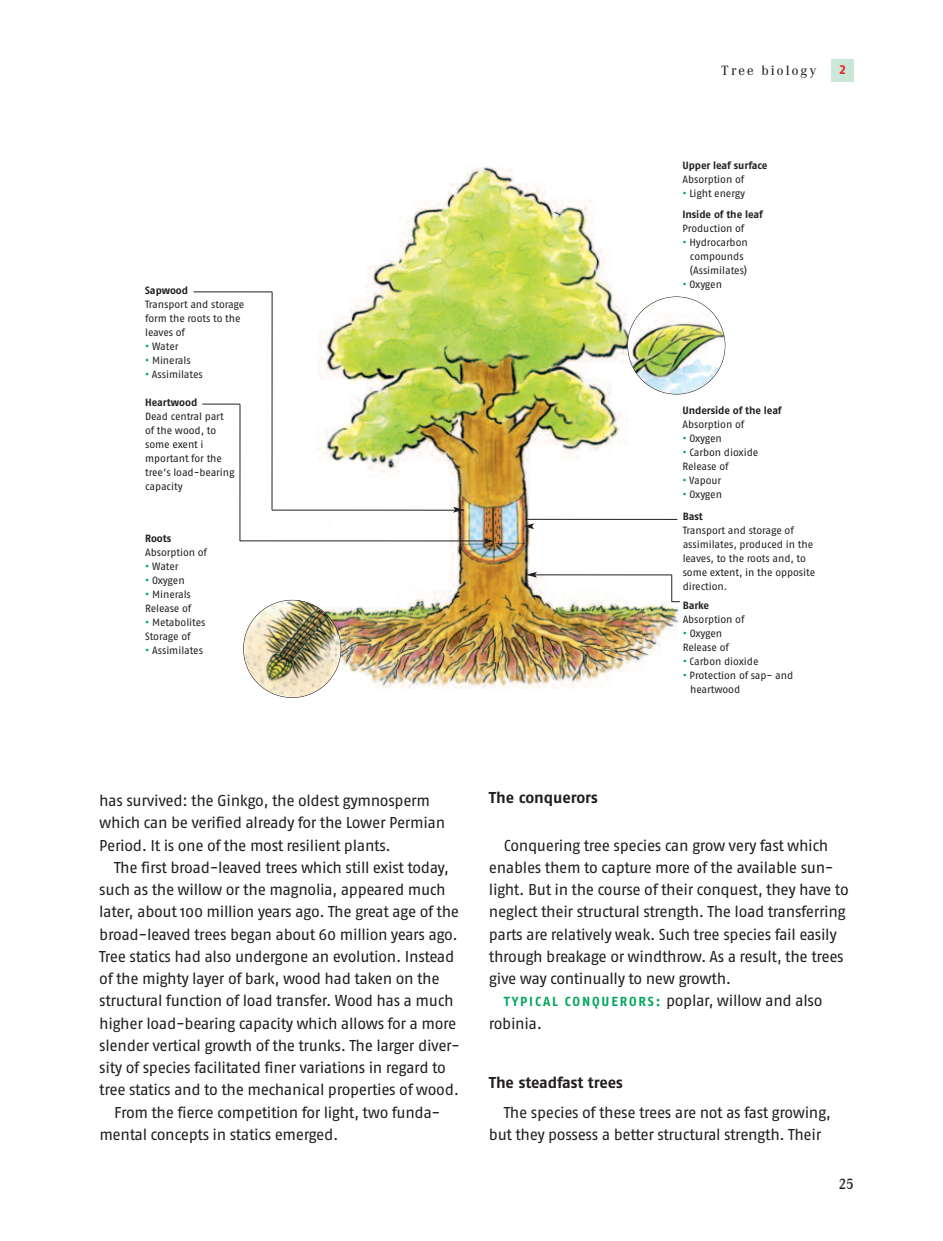
<style>
.page{position:relative;width:943px;height:1241px;background:#fff}
.page>*{position:absolute;margin:0;border:0;box-sizing:border-box;transform-origin:0 0}
.t1{font:15.75px/22.2px "Fago No";letter-spacing:-.025em;color:#231f20}
.t2{font:15.75px "Fago No Bold Lf";letter-spacing:-.005em;color:#231f20}
.t3{font:600 15.75px "Corporate A";color:#231f20;scale:.9 1}
.t4{font:500 14px "Corporate A";letter-spacing:.15em;color:#231f20}
.t5{font:13.12px "Fago No Bold Lf";color:#ee1b2d}
.t6{font:10.5px/14px "Fago No";letter-spacing:-.01em;color:#231f20}
.t7{font:10.5px "Fago No Bold Lf";letter-spacing:-.005em;color:#231f20}
.s1{font-family:"Fago No Bold Lf";color:#00a65d}
.s2{font-family:"Fago No Bold Lf";font-size:13.12px;color:#00a65d}
</style>
<div class="page">
<div style="left:831px;top:60px;width:22px;height:22px;background:#cbe7d7"></div>
<img style="left:303px;top:166px;width:387px;height:531px">
<hr style="left:272px;top:292px;width:1px;height:218px;background:#231f20">
<hr style="left:240px;top:404px;width:1px;height:137px;background:#231f20">
<hr style="left:193px;top:291px;width:79px;height:1px;background:#231f20">
<hr style="left:202px;top:404px;width:38px;height:1px;background:#231f20">
<hr style="left:272px;top:509px;width:192px;height:1px;background:#231f20">
<hr style="left:240px;top:540px;width:249px;height:1px;background:#231f20">
<hr style="left:525px;top:519px;width:152px;height:1px;background:#231f20">
<hr style="left:527px;top:574px;width:144px;height:1px;background:#231f20">
<svg style="left:671px;top:574px;width:9px;height:28px"></svg>
<img style="left:627px;top:297px;width:98px;height:97px;border-radius:50%">
<svg style="left:483px;top:538px;width:11px;height:6px"></svg>
<svg style="left:453px;top:506px;width:10px;height:6px"></svg>
<svg style="left:523px;top:523px;width:11px;height:6px"></svg>
<svg style="left:526px;top:571px;width:11px;height:6px"></svg>
<img style="left:243px;top:600px;width:98px;height:97px;border-radius:50%">
<p class="t7" style="left:145px;top:287px;width:44px">Sapwood</p>
<p class="t6" style="left:145px;top:298px;width:101px">Transport and storage form the roots to the leaves of</p>
<p class="t6" style="left:145px;top:340px;width:35px"><span class="s1">•</span> Water</p>
<p class="t6" style="left:145px;top:354px;width:47px"><span class="s1">•</span> Minerals</p>
<p class="t6" style="left:145px;top:368px;width:59px"><span class="s1">•</span> Assimilates</p>
<p class="t7" style="left:145px;top:399px;width:54px">Heartwood</p>
<p class="t6" style="left:145px;top:410px;width:91px">Dead central part of the wood, to some exent i mportant for the tree’s load-bearing capacity</p>
<p class="t7" style="left:145px;top:534px;width:27px">Roots</p>
<p class="t6" style="left:145px;top:546px;width:63px">Absorption of</p>
<p class="t6" style="left:145px;top:560px;width:35px"><span class="s1">•</span> Water</p>
<p class="t6" style="left:145px;top:574px;width:41px"><span class="s1">•</span> Oxygen</p>
<p class="t6" style="left:145px;top:588px;width:48px"><span class="s1">•</span> Minerals<br>Release of</p>
<p class="t6" style="left:145px;top:616px;width:62px"><span class="s1">•</span> Metabolites<br>Storage of</p>
<p class="t6" style="left:145px;top:644px;width:59px"><span class="s1">•</span> Assimilates</p>
<p class="t4" style="left:721px;top:62px;width:97px">Tree biology</p>
<p class="t5" style="left:839px;top:65px;width:8px">2</p>
<p class="t7" style="left:682px;top:162px;width:87px">Upper leaf surface</p>
<p class="t6" style="left:682px;top:173px;width:63px">Absorption of</p>
<p class="t6" style="left:682px;top:187px;width:64px"><span class="s1">•</span> Light energy</p>
<p class="t7" style="left:682px;top:211px;width:82px">Inside of the leaf</p>
<p class="t6" style="left:682px;top:222px;width:63px">Production of</p>
<p class="t6" style="left:690px;top:236px;width:59px;text-indent:-7px"><span class="s1">•</span> Hydrocarbon compounds (Assimilates)</p>
<p class="t6" style="left:682px;top:278px;width:41px"><span class="s1">•</span> Oxygen</p>
<p class="t7" style="left:682px;top:407px;width:101px">Underside of the leaf</p>
<p class="t6" style="left:682px;top:418px;width:63px">Absorption of</p>
<p class="t6" style="left:682px;top:432px;width:41px"><span class="s1">•</span> Oxygen</p>
<p class="t6" style="left:682px;top:446px;width:77px"><span class="s1">•</span> Carbon dioxide<br>Release of</p>
<p class="t6" style="left:682px;top:474px;width:40px"><span class="s1">•</span> Vapour</p>
<p class="t6" style="left:682px;top:488px;width:41px"><span class="s1">•</span> Oxygen</p>
<p class="t7" style="left:682px;top:513px;width:22px">Bast</p>
<p class="t6" style="left:682px;top:524px;width:134px">Transport and storage of assimilates, produced in the leaves, to the roots and, to some extent, in the opposite direction.</p>
<p class="t7" style="left:682px;top:602px;width:28px">Barke</p>
<p class="t6" style="left:682px;top:613px;width:63px">Absorption of</p>
<p class="t6" style="left:682px;top:627px;width:48px"><span class="s1">•</span> Oxygen<br>Release of</p>
<p class="t6" style="left:682px;top:655px;width:77px"><span class="s1">•</span> Carbon dioxide</p>
<p class="t6" style="left:690px;top:669px;width:105px;text-indent:-7px"><span class="s1">•</span> Protection of sap- and heartwood</p>
<p class="t1" style="left:99px;top:791px;width:347px">has survived: the Ginkgo, the oldest gymnosperm which can be verified already for the Lower Permian<br>Period. It is one of the most resilient plants.</p>
<p class="t1" style="left:114px;top:857px;width:336px">The first broad-leaved trees which still exist today,</p>
<p class="t1" style="left:99px;top:879px;width:348px">such as the willow or the magnolia, appeared much</p>
<p class="t1" style="left:99px;top:902px;width:361px">later, about 100 million years ago. The great age of the</p>
<p class="t1" style="left:99px;top:924px;width:360px">broad-leaved trees began about 60 million years ago.</p>
<p class="t1" style="left:99px;top:946px;width:356px">Tree statics had also undergone an evolution. Instead</p>
<p class="t1" style="left:99px;top:968px;width:342px">of the mighty layer of bark, wood had taken on the</p>
<p class="t1" style="left:99px;top:991px;width:356px">structural function of load transfer. Wood has a much</p>
<p class="t1" style="left:99px;top:1013px;width:359px">higher load-bearing capacity which allows for a more</p>
<p class="t1" style="left:99px;top:1035px;width:362px">slender vertical growth of the trunks. The larger diver-</p>
<p class="t1" style="left:99px;top:1057px;width:348px">sity of species facilitated finer variations in regard to</p>
<p class="t1" style="left:99px;top:1079px;width:361px">tree statics and to the mechanical properties of wood.</p>
<p class="t1" style="left:114px;top:1102px;width:328px">From the fierce competition for light, two funda-</p>
<p class="t1" style="left:99px;top:1124px;width:241px">mental concepts in statics emerged.</p>
<p class="t2" style="left:489px;top:791px;width:110px">The conquerors</p>
<p class="t1" style="left:504px;top:835px;width:326px">Conquering tree species can grow very fast which</p>
<p class="t1" style="left:489px;top:857px;width:346px">enables them to capture more of the available sun-</p>
<p class="t1" style="left:489px;top:879px;width:361px">light. But in the course of their conquest, they have to</p>
<p class="t1" style="left:489px;top:902px;width:358px">neglect their structural strength. The load transferring</p>
<p class="t1" style="left:489px;top:924px;width:349px">parts are relatively weak. Such tree species fail easily</p>
<p class="t1" style="left:489px;top:946px;width:356px">through breakage or windthrow. As a result, the trees</p>
<p class="t1" style="left:489px;top:968px;width:244px">give way continually to new growth.</p>
<p class="t1" style="left:504px;top:991px;width:320px"><span class="s2">TYPICAL CONQUERORS:</span> poplar,willowandalso</p>
<p class="t1" style="left:489px;top:1013px;width:55px">robinia.</p>
<p class="t2" style="left:489px;top:1076px;width:135px">The steadfast trees</p>
<p class="t1" style="left:489px;top:1102px;width:344px;text-indent:15px">The species of these trees are not as fast growing, but they possess a better structural strength. Their</p>
<p class="t3" style="left:838px;top:1174px;width:18px">25</p>
</div>
